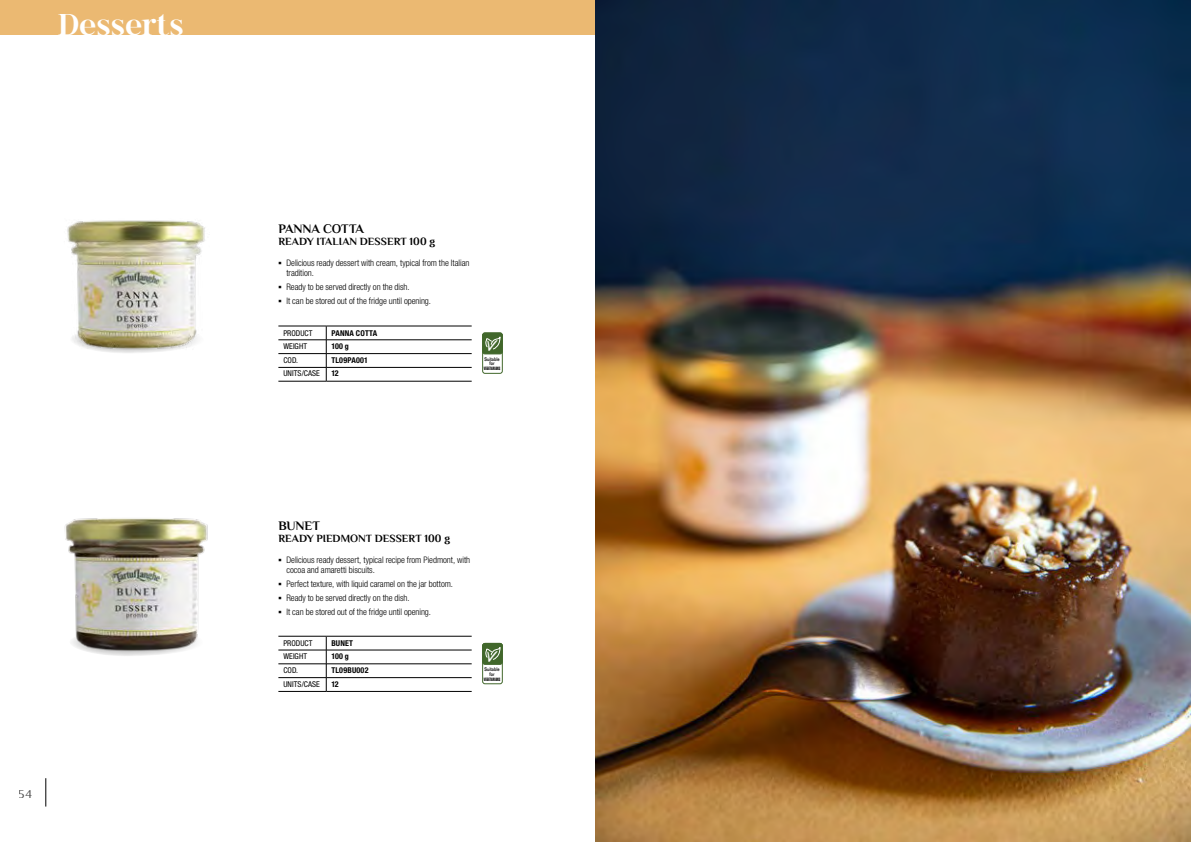
<style>
.page{position:relative;width:1191px;height:842px;background:#fff}
.page>*{position:absolute;margin:0;border:0;box-sizing:border-box;transform-origin:0 0}
.t1{font:30px "Buttershine Serif";letter-spacing:.03em;color:#fff}
.t2{font:700 13px "Philosopher";letter-spacing:-.005em;color:#000}
.t3{font:12px "Philosopher";color:#000}
.t4{font:12px "Annifont";color:#fff}
.t5{font:700 11px "Philosopher";color:#000}
.t6{font:300 condensed 9px/10px "Helvetica Neue LT Pro";letter-spacing:-.005em;color:#000}
.t7{font:condensed 8px "Helvetica Neue LT Std";letter-spacing:.005em;color:#000}
.t8{font:700 condensed 8px "Helvetica Neue LT Pro";letter-spacing:.02em;color:#000}
.t9{font:700 condensed 8px "Helvetica Neue LT Std";color:#000}
.t10{font:500 5.2px/4.6px "Folio";letter-spacing:.01em;color:#000;text-align:center;scale:.8 1}
.t11{font:700 condensed 4.7px "Folio";color:#000;scale:.78 1}
.s1{font-family:"Arial";font-weight:700;font-stretch:normal}
</style>
<div class="page">
<svg style="left:46px;top:778px;width:1px;height:28px"></svg>
<div style="left:0;top:0;width:1191px;height:34px;background:#ebb972"></div>
<img style="left:64px;top:518px;width:144px;height:138px">
<img style="left:67px;top:220px;width:138px;height:133px">
<div style="left:482px;top:333px;width:20px;height:21px;background:#41672b;border-radius:2px"></div>
<div style="left:482px;top:333px;width:21px;height:21px;border:1px solid #41672b;border-radius:2px"></div>
<div style="left:482px;top:333px;width:21px;height:41px;border:1px solid #41672b;border-radius:2px"></div>
<svg style="left:485px;top:332px;width:15px;height:18px"></svg>
<div style="left:482px;top:643px;width:20px;height:21px;background:#41672b;border-radius:2px"></div>
<div style="left:482px;top:643px;width:21px;height:22px;border:1px solid #41672b;border-radius:2px"></div>
<div style="left:482px;top:643px;width:21px;height:41px;border:1px solid #41672b;border-radius:2px"></div>
<svg style="left:485px;top:643px;width:15px;height:17px"></svg>
<hr style="left:278px;top:326px;width:48px;height:1px;background:#000">
<hr style="left:326px;top:326px;width:146px;height:1px;background:#000">
<hr style="left:278px;top:381px;width:48px;height:1px;background:#000">
<hr style="left:326px;top:381px;width:146px;height:1px;background:#000">
<svg style="left:326px;top:326px;width:1px;height:55px"></svg>
<hr style="left:278px;top:340px;width:48px;height:1px;background:#000">
<hr style="left:326px;top:340px;width:146px;height:1px;background:#000">
<hr style="left:278px;top:353px;width:48px;height:1px;background:#000">
<hr style="left:326px;top:353px;width:146px;height:1px;background:#000">
<hr style="left:278px;top:367px;width:48px;height:1px;background:#000">
<hr style="left:326px;top:367px;width:146px;height:1px;background:#000">
<hr style="left:278px;top:636px;width:48px;height:1px;background:#000">
<hr style="left:326px;top:636px;width:146px;height:1px;background:#000">
<hr style="left:278px;top:691px;width:48px;height:1px;background:#000">
<hr style="left:326px;top:691px;width:146px;height:1px;background:#000">
<svg style="left:326px;top:636px;width:1px;height:55px"></svg>
<hr style="left:278px;top:650px;width:48px;height:1px;background:#000">
<hr style="left:326px;top:650px;width:146px;height:1px;background:#000">
<hr style="left:278px;top:664px;width:48px;height:1px;background:#000">
<hr style="left:326px;top:664px;width:146px;height:1px;background:#000">
<hr style="left:278px;top:677px;width:48px;height:1px;background:#000">
<hr style="left:326px;top:677px;width:146px;height:1px;background:#000">
<img style="left:595px;top:0;width:596px;height:842px">
<h1 class="t1" style="left:57px;top:7px;width:128px">Desserts</h1>
<h3 class="t3" style="left:19px;top:787px;width:15px">54</h3>
<h2 class="t2" style="left:278px;top:222px;width:87px">PANNA COTTA</h2>
<p class="t5" style="left:278px;top:236px;width:158px">READY ITALIAN DESSERT 100 g</p>
<p class="t6" style="left:286px;top:258px;width:185px;text-indent:-8px"><span class="s1">▪</span> Delicious ready dessert with cream, typical from the Italian tradition.</p>
<p class="t6" style="left:278px;top:282px;width:133px"><span class="s1">▪</span> Ready to be served directly on the dish.</p>
<p class="t6" style="left:278px;top:296px;width:154px"><span class="s1">▪</span> It can be stored out of the fridge until opening.</p>
<p class="t7" style="left:283px;top:328px;width:31px">PRODUCT</p>
<p class="t8" style="left:331px;top:328px;width:47px">PANNA COTTA</p>
<p class="t7" style="left:283px;top:341px;width:25px">WEIGHT</p>
<p class="t8" style="left:331px;top:341px;width:19px">100 g</p>
<p class="t7" style="left:283px;top:355px;width:16px">COD.</p>
<p class="t8" style="left:331px;top:355px;width:38px">TL09PA001</p>
<p class="t7" style="left:283px;top:369px;width:38px">UNITS/CASE</p>
<p class="t9" style="left:331px;top:369px;width:9px">12</p>
<h3 class="t4" style="left:485px;top:336px;width:12px">V</h3>
<p class="t10" style="left:484px;top:357px;width:21px">Suitable for</p>
<p class="t11" style="left:484px;top:366px;width:23px">VEGETARIANS</p>
<h2 class="t2" style="left:278px;top:519px;width:43px">BUNET</h2>
<p class="t5" style="left:278px;top:532px;width:173px">READY PIEDMONT DESSERT 100 g</p>
<p class="t6" style="left:286px;top:555px;width:185px;text-indent:-8px"><span class="s1">▪</span> Delicious ready dessert, typical recipe from Piedmont, with cocoa and amaretti biscuits.</p>
<p class="t6" style="left:278px;top:579px;width:176px"><span class="s1">▪</span> Perfect texture, with liquid caramel on the jar bottom.</p>
<p class="t6" style="left:278px;top:593px;width:133px"><span class="s1">▪</span> Ready to be served directly on the dish.</p>
<p class="t6" style="left:278px;top:607px;width:154px"><span class="s1">▪</span> It can be stored out of the fridge until opening.</p>
<p class="t7" style="left:283px;top:639px;width:31px">PRODUCT</p>
<p class="t8" style="left:331px;top:638px;width:23px">BUNET</p>
<p class="t7" style="left:283px;top:651px;width:25px">WEIGHT</p>
<p class="t8" style="left:331px;top:651px;width:19px">100 g</p>
<p class="t7" style="left:283px;top:665px;width:16px">COD.</p>
<p class="t8" style="left:331px;top:665px;width:39px">TL09BU002</p>
<p class="t7" style="left:283px;top:679px;width:38px">UNITS/CASE</p>
<p class="t9" style="left:331px;top:679px;width:9px">12</p>
<h3 class="t4" style="left:485px;top:646px;width:12px">V</h3>
<p class="t10" style="left:484px;top:667px;width:21px">Suitable for</p>
<p class="t11" style="left:484px;top:676px;width:23px">VEGETARIANS</p>
</div>
